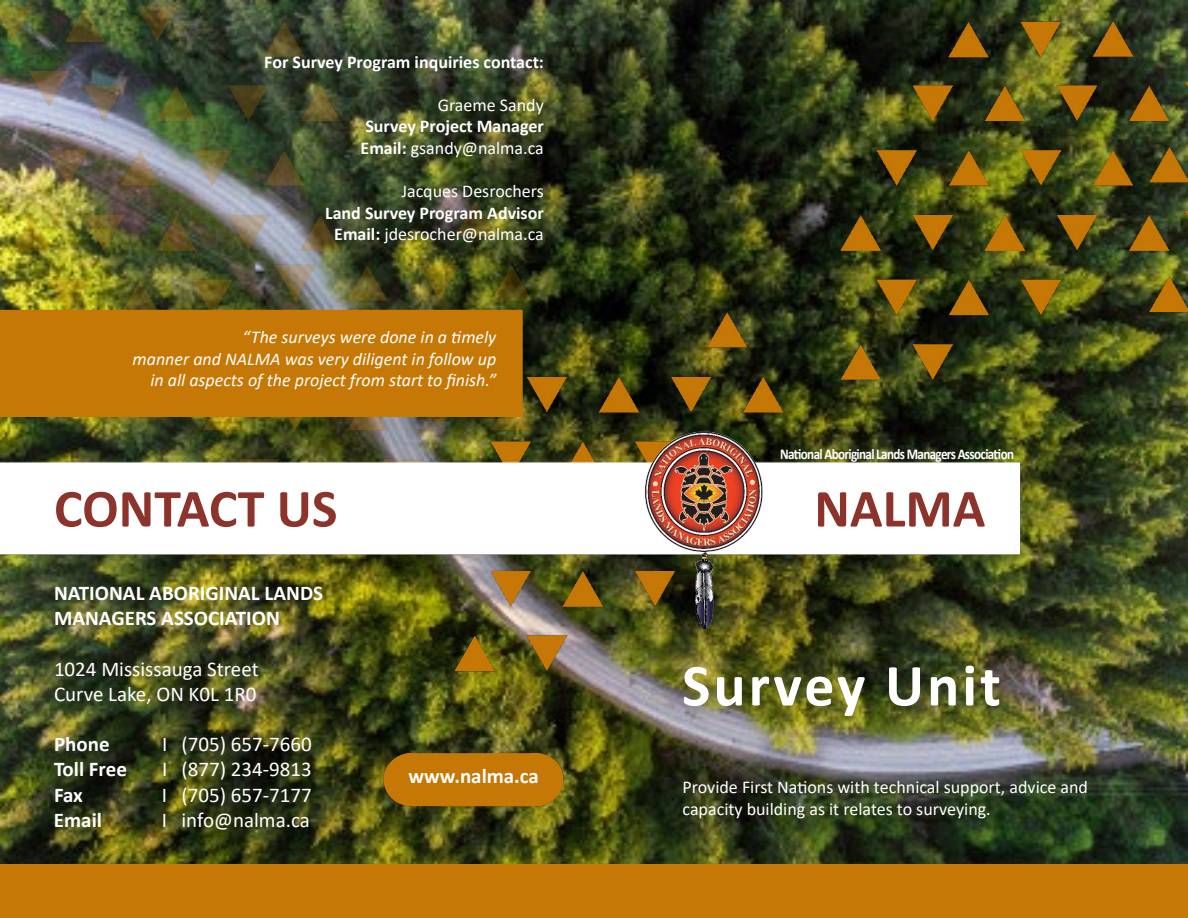
<style>
.page{position:relative;width:1188px;height:918px;background:#fff}
.page>*{position:absolute;margin:0;border:0;box-sizing:border-box;transform-origin:0 0}
.t1{font:700 60px "Calibri";letter-spacing:.05em;color:#fff}
.t2{font:700 54px "Calibri";color:#8c332c}
.t3{font:21px/25.2px "Calibri";color:#fff}
.t4{font:700 21px/25.2px "Calibri";color:#fff}
.t5{font:700 18px/21.6px "Calibri";color:#fff}
.t6{font:18px/21.6px "Calibri";color:#fff}
.t7{font:italic 18px/21.6px "Calibri";color:#fff;text-align:right}
.t8{font:700 15px "Calibri";letter-spacing:-.05em;color:#fff;scale:.88 1}
.s1{font-weight:400}
</style>
<div class="page">
<img style="left:1151px;top:0;width:37px;height:864px">
<img style="left:0;top:0;width:1151px;height:864px">
<img style="left:598px;top:420px;width:211px;height:214px">
<img style="left:372px;top:683px;width:204px;height:181px">
<div style="left:0;top:310px;width:523px;height:107px;background:#c67806"></div>
<div style="left:0;top:864px;width:1188px;height:54px;background:#c67806"></div>
<p class="t5" style="left:264px;top:50px;width:281px">For Survey Program inquiries contact:</p>
<p class="t6" style="left:438px;top:93px;width:108px">Graeme Sandy</p>
<p class="t5" style="left:361px;top:115px;width:185px">Survey Project Manager<br>Email: <span class="s1">gsandy@nalma.ca</span></p>
<p class="t6" style="left:401px;top:180px;width:144px">Jacques Desrochers</p>
<p class="t5" style="left:325px;top:202px;width:220px;text-align:center">Land Survey Program Advisor<br>Email: <span class="s1">jdesrocher@nalma.ca</span></p>
<p class="t7" style="left:133px;top:326px;width:365px">“The surveys were done in a timely<br>manner and NALMA was very diligent in follow up in all aspects of the project from start to finish.”</p>
<p class="t8" style="left:780px;top:443px;width:267px">National Aboriginal Lands Managers Association</p>
<h2 class="t2" style="left:54px;top:470px;width:285px">CONTACT US</h2>
<h2 class="t2" style="left:814px;top:470px;width:173px">NALMA</h2>
<p class="t4" style="left:54px;top:580px;width:271px">NATIONAL ABORIGINAL LANDS<br>MANAGERS ASSOCIATION</p>
<p class="t3" style="left:54px;top:656px;width:206px">1024 Mississauga Street<br>Curve Lake, ON K0L 1R0</p>
<p class="t4" style="left:54px;top:731px;width:57px">Phone</p>
<p class="t3" style="left:162px;top:731px;width:151px">I (705) 657-7660</p>
<p class="t4" style="left:54px;top:757px;width:74px">Toll Free</p>
<p class="t3" style="left:162px;top:756px;width:151px">I (877) 234-9813</p>
<p class="t4" style="left:54px;top:782px;width:30px">Fax</p>
<p class="t3" style="left:162px;top:782px;width:151px">I (705) 657-7177</p>
<p class="t4" style="left:54px;top:807px;width:50px">Email</p>
<p class="t3" style="left:162px;top:807px;width:149px">I info@nalma.ca</p>
<p class="t4" style="left:408px;top:763px;width:132px">www.nalma.ca</p>
<h1 class="t1" style="left:682px;top:643px;width:320px">Survey Unit</h1>
<p class="t6" style="left:683px;top:776px;width:407px">Provide First Nations with technical support, advice and capacity building as it relates to surveying.</p>
</div>
